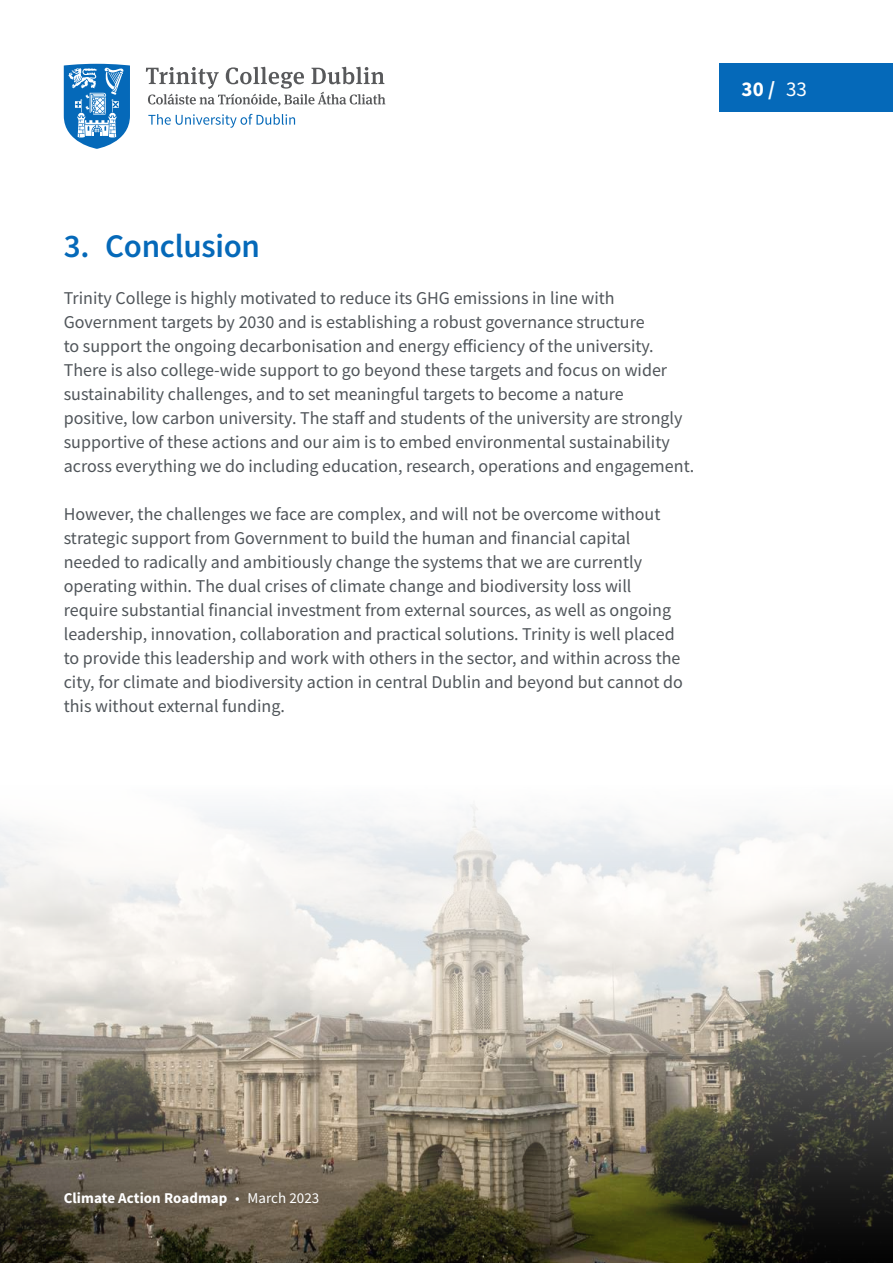
<style>
.page{position:relative;width:893px;height:1263px;background:#fff}
.page>*{position:absolute;margin:0;border:0;box-sizing:border-box;transform-origin:0 0}
.t1{font:600 33px "Source Sans Pro";letter-spacing:-.01em;color:#0569b9}
.t2{font:700 21px "Source Sans Pro";color:#fff}
.t3{font:18px/24px "Source Sans Pro";color:#50555a}
.t4{font:700 15px "Source Sans Pro";letter-spacing:.005em;color:#fff}
.s1{font-weight:400}
</style>
<div class="page">
<img style="left:0;top:804px;width:893px;height:459px">
<div style="left:719px;top:64px;width:174px;height:48px;background:#0569b9"></div>
<svg style="left:146px;top:67px;width:239px;height:39px"></svg>
<svg style="left:148px;top:114px;width:147px;height:14px"></svg>
<svg style="left:64px;top:64px;width:66px;height:85px"></svg>
<p class="t2" style="left:741px;top:74px;width:67px">30 / <span class="s1">33</span></p>
<h1 class="t1" style="left:64px;top:224px;width:198px">3. Conclusion</h1>
<p class="t3" style="left:64px;top:286px;width:632px">Trinity College is highly motivated to reduce its GHG emissions in line with Government targets by 2030 and is establishing a robust governance structure<br>to support the ongoing decarbonisation and energy efficiency of the university.<br>There is also college-wide support to go beyond these targets and focus on wider sustainability challenges, and to set meaningful targets to become a nature<br>positive, low carbon university. The staff and students of the university are strongly supportive of these actions and our aim is to embed environmental sustainability across everything we do including education, research, operations and engagement.</p>
<p class="t3" style="left:64px;top:502px;width:620px">However, the challenges we face are complex, and will not be overcome without strategic support from Government to build the human and financial capital needed to radically and ambitiously change the systems that we are currently operating within. The dual crises of climate change and biodiversity loss will require substantial financial investment from external sources, as well as ongoing leadership, innovation, collaboration and practical solutions. Trinity is well placed to provide this leadership and work with others in the sector, and within across the city, for climate and biodiversity action in central Dublin and beyond but cannot do this without external funding.</p>
<p class="t4" style="left:64px;top:1188px;width:257px">Climate Action Roadmap <span class="s1">• March 2023</span></p>
</div>
